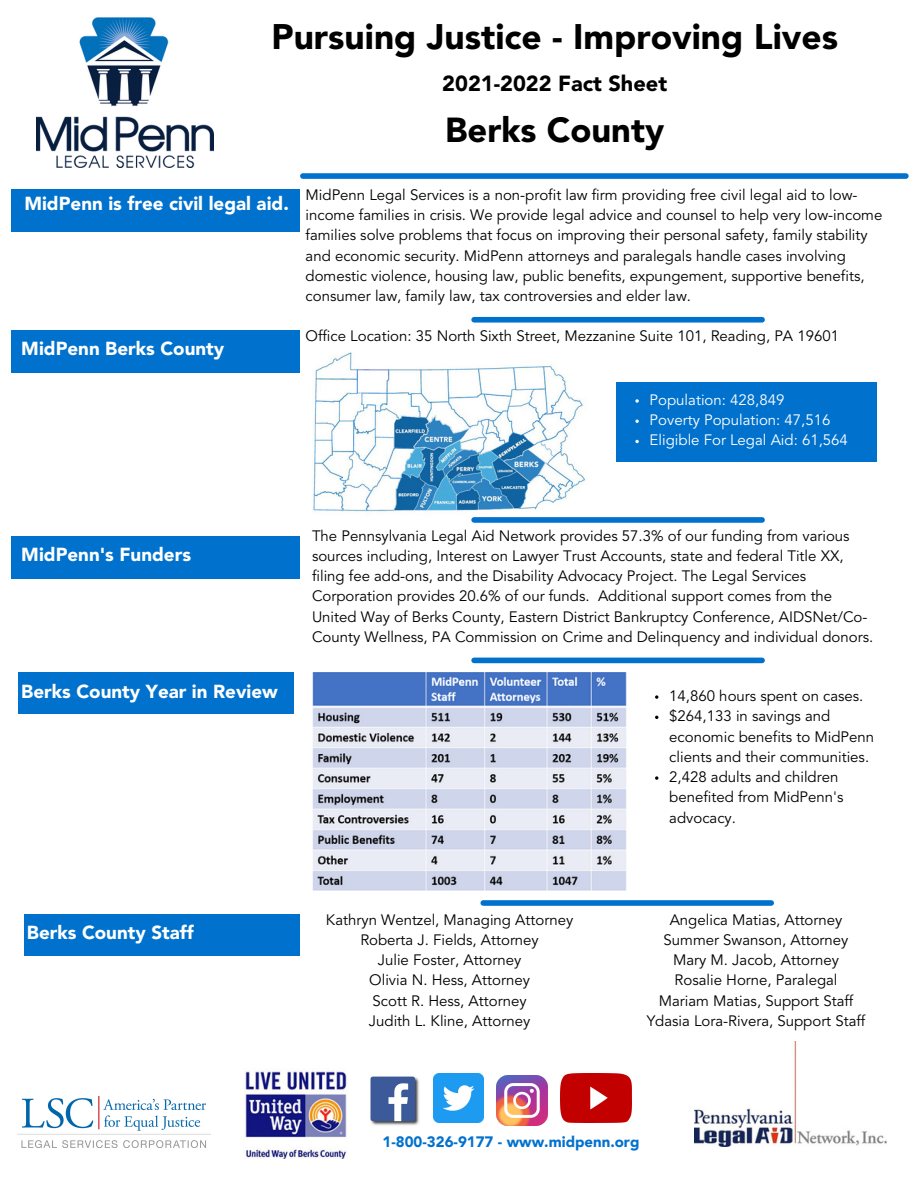
<style>
.page{position:relative;width:918px;height:1188px;background:#fff}
.page>*{position:absolute;margin:0;border:0;box-sizing:border-box;transform-origin:0 0}
.t1{font:900 35.25px "Avenir LT Std";color:#000}
.t2{font:900 34.5px "Avenir LT Std";color:#000}
.t3{font:900 21.75px "Avenir LT Std";color:#000}
.t4{font:900 18.75px "Avenir LT Std";color:#fff}
.t5{font:15px/20.2px "Avenir LT Std";color:#000}
.t6{font:15px/20.2px "Avenir LT Std";color:#fff}
.t7{font:900 15px "Avenir LT Std";color:#0072ce}
</style>
<div class="page">
<img style="left:36px;top:17px;width:177px;height:151px">
<div style="left:12px;top:189px;width:288px;height:42px;background:#0072ce"></div>
<div style="left:19px;top:673px;width:275px;height:41px;background:#0072ce"></div>
<img style="left:312px;top:352px;width:274px;height:163px">
<div style="left:12px;top:330px;width:288px;height:43px;background:#0072ce"></div>
<div style="left:303px;top:173px;width:603px;height:6px;background:#0072ce"></div>
<div style="left:474px;top:317px;width:288px;height:6px;background:#0072ce"></div>
<div style="left:617px;top:383px;width:260px;height:79px;background:#0072ce"></div>
<svg style="left:635px;top:399px;width:4px;height:4px"></svg>
<svg style="left:635px;top:420px;width:4px;height:3px"></svg>
<svg style="left:635px;top:440px;width:4px;height:3px"></svg>
<div style="left:12px;top:536px;width:288px;height:43px;background:#0072ce"></div>
<div style="left:474px;top:517px;width:288px;height:6px;background:#0072ce"></div>
<div style="left:474px;top:658px;width:288px;height:5px;background:#0072ce"></div>
<img style="left:17px;top:1096px;width:194px;height:52px">
<img style="left:497px;top:1075px;width:50px;height:51px">
<img style="left:370px;top:1076px;width:49px;height:49px">
<img style="left:434px;top:1073px;width:49px;height:50px">
<img style="left:560px;top:1073px;width:71px;height:50px">
<img style="left:694px;top:1042px;width:193px;height:104px">
<div style="left:483px;top:900px;width:288px;height:6px;background:#0072ce"></div>
<div style="left:24px;top:914px;width:275px;height:41px;background:#0072ce"></div>
<img style="left:244px;top:1069px;width:104px;height:90px">
<img style="left:312px;top:672px;width:315px;height:219px">
<svg style="left:655px;top:695px;width:3px;height:4px"></svg>
<svg style="left:655px;top:776px;width:3px;height:4px"></svg>
<h1 class="t1" style="left:272px;top:22px;width:568px">Pursuing Justice - Improving Lives</h1>
<h3 class="t3" style="left:442px;top:74px;width:226px">2021-2022 Fact Sheet</h3>
<p class="t4" style="left:24px;top:196px;width:266px">MidPenn is free civil legal aid.</p>
<p class="t4" style="left:21px;top:341px;width:204px">MidPenn Berks County</p>
<h2 class="t2" style="left:445px;top:116px;width:221px">Berks County</h2>
<p class="t5" style="left:306px;top:186px;width:578px">MidPenn Legal Services is a non-profit law firm providing free civil legal aid to low&shy;income families in crisis. We provide legal advice and counsel to help very low-income families solve problems that focus on improving their personal safety, family stability and economic security. MidPenn attorneys and paralegals handle cases involving domestic violence, housing law, public benefits, expungement, supportive benefits, consumer law, family law, tax controversies and elder law.</p>
<p class="t5" style="left:306px;top:327px;width:535px">Office Location: 35 North Sixth Street, Mezzanine Suite 101, Reading, PA 19601</p>
<p class="t6" style="left:650px;top:391px;width:200px">Population: 428,849<br>Poverty Population: 47,516<br>Eligible For Legal Aid: 61,564</p>
<p class="t4" style="left:21px;top:547px;width:171px">MidPenn's Funders</p>
<p class="t4" style="left:21px;top:683px;width:258px">Berks County Year in Review</p>
<p class="t5" style="left:312px;top:527px;width:563px">The Pennsylvania Legal Aid Network provides 57.3% of our funding from various sources including, Interest on Lawyer Trust Accounts, state and federal Title XX, filing fee add-ons, and the Disability Advocacy Project. The Legal Services Corporation provides 20.6% of our funds. Additional support comes from the United Way of Berks County, Eastern District Bankruptcy Conference, AIDSNet/Co-County Wellness, PA Commission on Crime and Delinquency and individual donors.</p>
<p class="t5" style="left:669px;top:687px;width:206px">14,860 hours spent on cases. $264,133 in savings and economic benefits to MidPenn clients and their communities.<br>2,428 adults and children benefited from MidPenn's advocacy.</p>
<p class="t4" style="left:27px;top:925px;width:168px">Berks County Staff</p>
<p class="t5" style="left:326px;top:911px;width:249px;text-align:center">Kathryn Wentzel, Managing Attorney<br>Roberta J. Fields, Attorney<br>Julie Foster, Attorney<br>Olivia N. Hess, Attorney<br>Scott R. Hess, Attorney<br>Judith L. Kline, Attorney</p>
<p class="t5" style="left:647px;top:911px;width:220px;text-align:center">Angelica Matias, Attorney<br>Summer Swanson, Attorney<br>Mary M. Jacob, Attorney<br>Rosalie Horne, Paralegal<br>Mariam Matias, Support Staff<br>Ydasia Lora-Rivera, Support Staff</p>
<p class="t7" style="left:383px;top:1135px;width:258px">1-800-326-9177 - www.midpenn.org</p>
</div>
